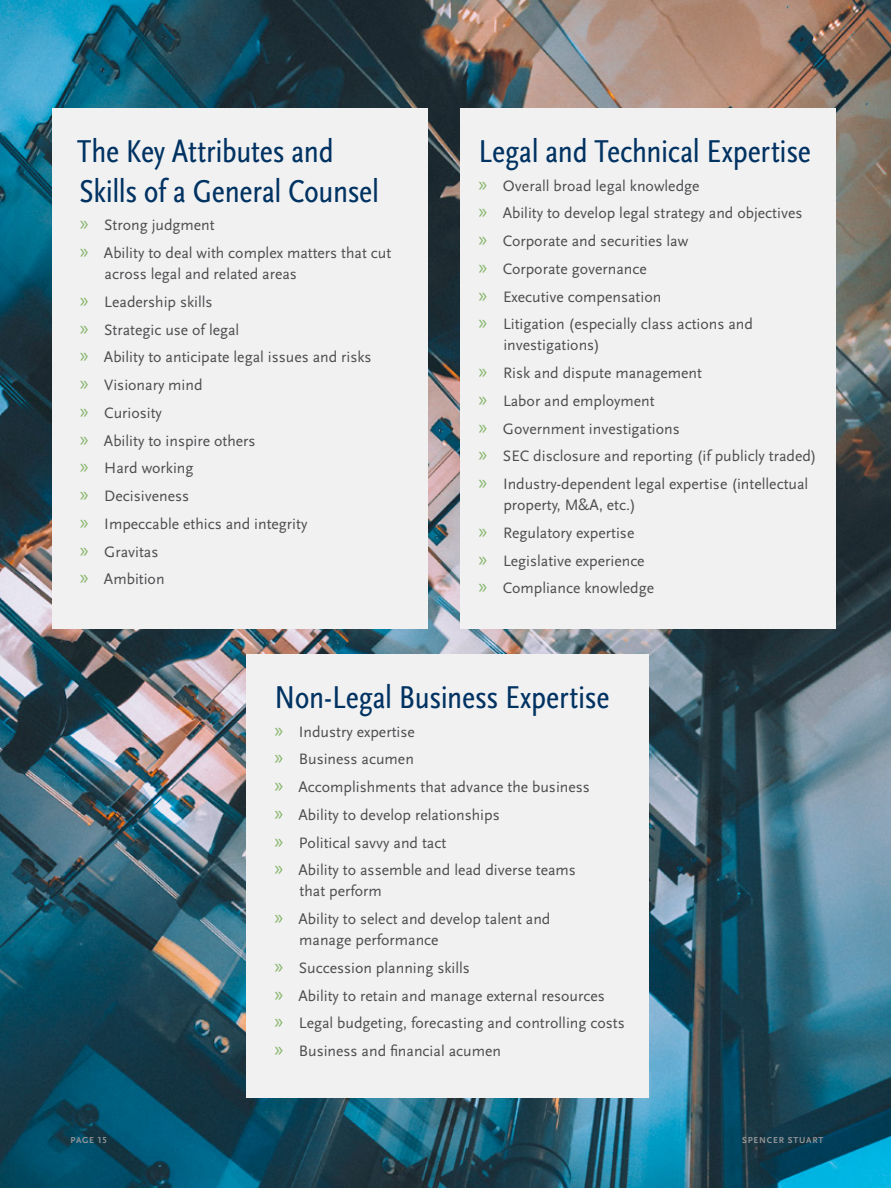
<style>
.page{position:relative;width:891px;height:1188px;background:#fff}
.page>*{position:absolute;margin:0;border:0;box-sizing:border-box;transform-origin:0 0}
.t1{font:condensed 33px/39.6px "Scala Sans Pro";letter-spacing:-.01em;color:#003262}
.t2{font:15.75px/27.8px "Scala Sans Pro";color:#4d4d4f}
.t3{font:700 9px "Scala Sans Pro";letter-spacing:.085em;color:#939598}
.s1{font-family:"Myriad Pro";font-size:21px;color:#86b56a}
</style>
<div class="page">
<img style="left:0;top:0;width:891px;height:1188px">
<div style="left:52px;top:108px;width:376px;height:520px;background:#f1f1f2"></div>
<div style="left:246px;top:654px;width:402px;height:444px;background:#f1f1f2"></div>
<div style="left:460px;top:108px;width:376px;height:520px;background:#f1f1f2"></div>
<h1 class="t1" style="left:77px;top:132px;width:304px">The Key Attributes and<br>Skills of a General Counsel</h1>
<p class="t2" style="left:80px;top:211px;width:313px"><span class="s1">»</span> Strong judgment<br><span class="s1">»</span> Ability to deal with complex matters that cut</p>
<p class="t2" style="left:80px;top:260px;width:293px;text-indent:25px">across legal and related areas<br><span class="s1">»</span> Leadership skills<br><span class="s1">»</span> Strategic use of legal<br><span class="s1">»</span> Ability to anticipate legal issues and risks <span class="s1">»</span> Visionary mind<br><span class="s1">»</span> Curiosity<br><span class="s1">»</span> Ability to inspire others<br><span class="s1">»</span> Hard working<br><span class="s1">»</span> Decisiveness<br><span class="s1">»</span> Impeccable ethics and integrity<br><span class="s1">»</span> Gravitas<br><span class="s1">»</span> Ambition</p>
<h1 class="t1" style="left:479px;top:132px;width:334px">Legal and Technical Expertise</h1>
<p class="t2" style="left:479px;top:172px;width:325px"><span class="s1">»</span> Overall broad legal knowledge<br><span class="s1">»</span> Ability to develop legal strategy and objectives <span class="s1">»</span> Corporate and securities law<br><span class="s1">»</span> Corporate governance<br><span class="s1">»</span> Executive compensation<br><span class="s1">»</span> Litigation (especially class actions and</p>
<p class="t2" style="left:479px;top:331px;width:339px;text-indent:25px">investigations)<br><span class="s1">»</span> Risk and dispute management<br><span class="s1">»</span> Labor and employment<br><span class="s1">»</span> Government investigations<br><span class="s1">»</span> SEC disclosure and reporting (if publicly traded) <span class="s1">»</span> Industry-dependent legal expertise (intellectual</p>
<p class="t2" style="left:479px;top:491px;width:177px;text-indent:25px">property, M&amp;A, etc.)<br><span class="s1">»</span> Regulatory expertise<br><span class="s1">»</span> Legislative experience <span class="s1">»</span> Compliance knowledge</p>
<h1 class="t1" style="left:274px;top:678px;width:336px">Non-Legal Business Expertise</h1>
<p class="t2" style="left:274px;top:718px;width:317px"><span class="s1">»</span> Industry expertise<br><span class="s1">»</span> Business acumen<br><span class="s1">»</span> Accomplishments that advance the business <span class="s1">»</span> Ability to develop relationships<br><span class="s1">»</span> Political savvy and tact<br><span class="s1">»</span> Ability to assemble and lead diverse teams</p>
<p class="t2" style="left:274px;top:877px;width:277px;text-indent:25px">that perform<br><span class="s1">»</span> Ability to select and develop talent and</p>
<p class="t2" style="left:274px;top:926px;width:352px;text-indent:25px">manage performance<br><span class="s1">»</span> Succession planning skills<br><span class="s1">»</span> Ability to retain and manage external resources<br><span class="s1">»</span> Legal budgeting, forecasting and controlling costs <span class="s1">»</span> Business and financial acumen</p>
<p class="t3" style="left:70px;top:1135px;width:38px">PAGE 15</p>
<p class="t3" style="left:742px;top:1135px;width:59px">SPENCER STUART</p>
</div>
